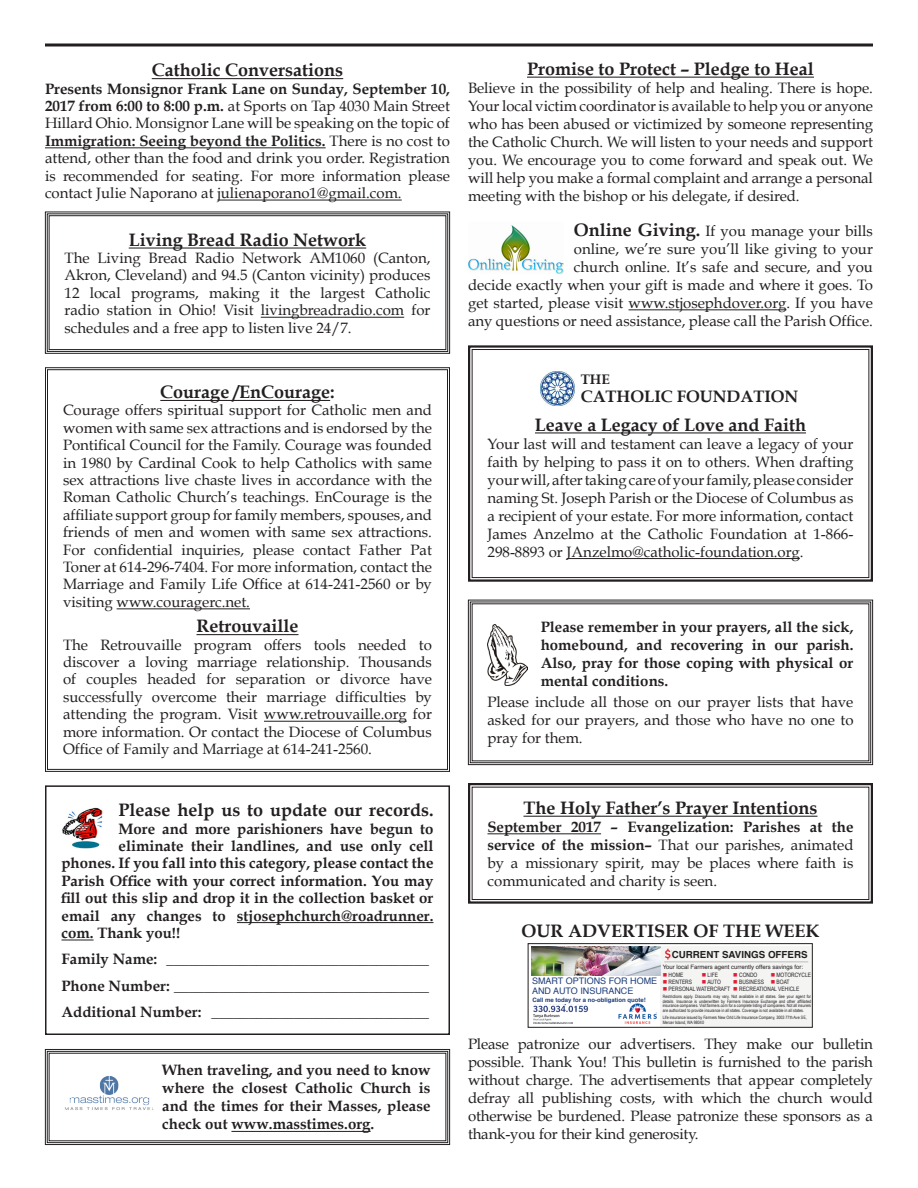
<style>
.page{position:relative;width:918px;height:1188px;background:#fff}
.page>*{position:absolute;margin:0;border:0;box-sizing:border-box;transform-origin:0 0}
.No_Spacing{font:700 18px "Book Antiqua";color:#231f20}
.No_Spacing_wrd_6{font:700 18px "Book Antiqua";color:#231f20}
.t1{font:700 16.5px "Book Antiqua";color:#231f20}
.No_Spacing-2{font:15px/17.4px "Book Antiqua";color:#231f20;text-align:justify}
.t2{font:700 15px/18px "Book Antiqua";color:#231f20;text-align:justify}
.No_Spacing_wrd_6-2{font:15px/18px "Book Antiqua";letter-spacing:-.01em;color:#231f20;text-align:justify}
.t3{font:700 13.8px "Book Antiqua";color:#231f20}
.t4{font:700 9.75px "Helvetica";color:#231f20}
.t5{font:9px/9.8px "Helvetica";color:#1e3d7b}
.t6{font:6px "Arial Narrow";color:#231f20}
.t7{font:6px "Helvetica";color:#231f20}
.t8{font:700 6px "Helvetica";color:#1e3d7b}
.t9{font:4.5px/4.5px "Arial Narrow";color:#231f20;text-align:justify}
.s1{font-weight:700}
.s2{font-weight:400}
.s3{font-weight:700;font-size:18px}
.s4{color:#e11d33}
</style>
<div class="page">
<hr style="left:45px;top:44px;width:828px;height:2px;background:#231f20">
<hr style="left:152px;top:78px;width:191px;height:1px;background:#231f20">
<hr style="left:45px;top:147px;width:281px;height:1px;background:#231f20">
<hr style="left:217px;top:200px;width:185px;height:1px;background:#231f20">
<svg style="left:45px;top:211px;width:405px;height:143px"></svg>
<div style="left:47px;top:213px;width:401px;height:139px;border:1px solid #231f20"></div>
<div style="left:49px;top:215px;width:397px;height:135px;border:1px solid #231f20"></div>
<svg style="left:45px;top:367px;width:405px;height:405px"></svg>
<hr style="left:237px;top:922px;width:197px;height:1px;background:#231f20">
<hr style="left:62px;top:940px;width:32px;height:1px;background:#231f20">
<img style="left:62px;top:807px;width:41px;height:41px">
<div style="left:45px;top:785px;width:405px;height:250px;border:2px solid #231f20"></div>
<svg style="left:45px;top:1049px;width:405px;height:96px"></svg>
<div style="left:47px;top:1051px;width:401px;height:92px;border:1px solid #231f20"></div>
<hr style="left:527px;top:77px;width:287px;height:1px;background:#231f20">
<hr style="left:629px;top:309px;width:157px;height:1px;background:#231f20">
<img style="left:468px;top:225px;width:95px;height:48px">
<svg style="left:468px;top:345px;width:405px;height:237px"></svg>
<div style="left:472px;top:349px;width:397px;height:229px;border:1px solid #231f20"></div>
<svg style="left:468px;top:599px;width:405px;height:166px"></svg>
<div style="left:470px;top:602px;width:401px;height:161px;border:1px solid #231f20"></div>
<svg style="left:468px;top:783px;width:405px;height:121px"></svg>
<div style="left:472px;top:787px;width:397px;height:113px;border:1px solid #231f20"></div>
<div style="left:660px;top:947px;width:153px;height:80px;background:#f4f4f3"></div>
<img style="left:533px;top:1005px;width:55px;height:19px">
<img style="left:531px;top:946px;width:130px;height:30px">
<svg style="left:665px;top:948px;width:6px;height:12px"></svg>
<hr style="left:664px;top:961px;width:144px;height:1px;background:#bcbdc0">
<img style="left:619px;top:1004px;width:38px;height:20px">
<div style="left:528px;top:943px;width:285px;height:85px;border:1px solid #231f20"></div>
<p class="No_Spacing" style="left:152px;top:60px;width:193px">Catholic Conversations</p>
<p class="No_Spacing-2" style="left:45px;top:80px;width:407px"><span class="s1">Presents Monsignor Frank Lane on Sunday, September 10, 2017 from 6:00 to 8:00 p.m.</span> at Sports on Tap 4030 Main Street Hillard Ohio. Monsignor Lane will be speaking on the topic of <span class="s1">Immigration: Seeing beyond the Politics.</span> There is no cost to attend, other than the food and drink you order. Registration is recommended for seating. For more information please contact Julie Naporano at julienaporano1@gmail.com.</p>
<p class="No_Spacing" style="left:129px;top:229px;width:239px">Living Bread Radio Network</p>
<p class="No_Spacing-2" style="left:64px;top:249px;width:368px">The Living Bread Radio Network AM1060 (Canton, Akron, Cleveland) and 94.5 (Canton vicinity) produces 12 local programs, making it the largest Catholic radio station in Ohio! Visit livingbreadradio.com for schedules and a free app to listen live 24/7.</p>
<p class="No_Spacing" style="left:160px;top:381px;width:176px">Courage /EnCourage:</p>
<p class="No_Spacing-2" style="left:63px;top:402px;width:371px">Courage offers spiritual support for Catholic men and women with same sex attractions and is endorsed by the Pontifical Council for the Family. Courage was founded in 1980 by Cardinal Cook to help Catholics with same sex attractions live chaste lives in accordance with the Roman Catholic Church’s teachings. EnCourage is the affiliate support group for family members, spouses, and friends of men and women with same sex attractions.<br>For confidential inquiries, please contact Father Pat Toner at 614-296-7404. For more information, contact the Marriage and Family Life Office at 614-241-2560 or by visiting www.couragerc.net.</p>
<p class="No_Spacing" style="left:197px;top:616px;width:103px">Retrouvaille</p>
<p class="No_Spacing-2" style="left:63px;top:636px;width:371px">The Retrouvaille program offers tools needed to discover a loving marriage relationship. Thousands of couples headed for separation or divorce have successfully overcome their marriage difficulties by attending the program. Visit www.retrouvaille.org for more information. Or contact the Diocese of Columbus Office of Family and Marriage at 614-241-2560.</p>
<p class="No_Spacing" style="left:119px;top:800px;width:316px">Please help us to update our records.</p>
<p class="t2" style="left:119px;top:820px;width:316px">More and more parishioners have begun to</p>
<p class="t2" style="left:119px;top:837px;width:316px">eliminate their landlines, and use only cell</p>
<p class="t2" style="left:62px;top:854px;width:374px">phones. If you fall into this category, please contact the</p>
<p class="t2" style="left:62px;top:872px;width:373px">Parish Office with your correct information. You may</p>
<p class="t2" style="left:62px;top:889px;width:373px">fill out this slip and drop it in the collection basket or</p>
<p class="t2" style="left:62px;top:907px;width:374px">email any changes to stjosephchurch@roadrunner.</p>
<p class="t2" style="left:62px;top:924px;width:120px">com. Thank you!!</p>
<p class="t2" style="left:62px;top:946px;width:369px;line-height:26.4px">Family Name: ___________________________________ Phone Number: __________________________________ Additional Number: <span class="s2">_____________________________</span></p>
<p class="t2" style="left:162px;top:1062px;width:270px">When traveling, and you need to know where the closest Catholic Church is and the times for their Masses, please check out www.masstimes.org.</p>
<p class="No_Spacing" style="left:527px;top:58px;width:288px">Promise to Protect – Pledge to Heal</p>
<p class="No_Spacing-2" style="left:468px;top:79px;width:407px;line-height:18px">Believe in the possibility of help and healing. There is hope.<br>Your local victim coordinator is available to help you or anyone who has been abused or victimized by someone representing the Catholic Church. We will listen to your needs and support you. We encourage you to come forward and speak out. We will help you make a formal complaint and arrange a personal meeting with the bishop or his delegate, if desired.</p>
<p class="No_Spacing-2" style="left:468px;top:222px;width:407px;line-height:18px;text-align:right"><span class="s3">Online Giving.</span> If you manage your bills<br>online, we’re sure you’ll like giving to your<br>church online. It’s safe and secure, and you<br>decide exactly when your gift is made and where it goes. To get started, please visit www.stjosephdover.org. If you have any questions or need assistance, please call the Parish Office.</p>
<p class="t3" style="left:581px;top:371px;width:31px">THE</p>
<p class="t1" style="left:581px;top:386px;width:219px">CATHOLIC FOUNDATION</p>
<p class="No_Spacing" style="left:535px;top:414px;width:273px">Leave a Legacy of Love and Faith</p>
<p class="No_Spacing-2" style="left:488px;top:435px;width:368px;line-height:18px">Your last will and testament can leave a legacy of your faith by helping to pass it on to others. When drafting your will, after taking care of your family, please consider naming St. Joseph Parish or the Diocese of Columbus as a recipient of your estate. For more information, contact James Anzelmo at the Catholic Foundation at 1-866- 298-8893 or JAnzelmo@catholic-foundation.org.</p>
<p class="t2" style="left:541px;top:618px;width:314px">Please remember in your prayers, all the sick, homebound, and recovering in our parish.<br>Also, pray for those coping with physical or mental conditions.</p>
<p class="No_Spacing-2" style="left:487px;top:693px;width:368px;line-height:18px">Please include all those on our prayer lists that have asked for our prayers, and those who have no one to pray for them.</p>
<p class="No_Spacing" style="left:524px;top:797px;width:295px">The Holy Father’s Prayer Intentions</p>
<p class="No_Spacing-2" style="left:488px;top:818px;width:368px;line-height:18px"><span class="s1">September 2017 – Evangelization: Parishes at the service of the mission–</span> That our parishes, animated by a missionary spirit, may be places where faith is communicated and charity is seen.</p>
<p class="No_Spacing_wrd_6" style="left:522px;top:921px;width:299px">OUR ADVERTISER OF THE WEEK</p>
<p class="t7" style="left:663px;top:962px;width:142px">Your local Farmers agent currently offers savings for:</p>
<p class="t6" style="left:663px;top:971px;width:22px"><span class="s4">■</span> HOME</p>
<p class="t6" style="left:702px;top:971px;width:18px"><span class="s4">■</span> LIFE</p>
<p class="t6" style="left:733px;top:971px;width:26px"><span class="s4">■</span> CONDO</p>
<p class="t6" style="left:771px;top:971px;width:42px"><span class="s4">■</span> MOTORCYCLE</p>
<p class="t6" style="left:663px;top:977px;width:31px"><span class="s4">■</span> RENTERS</p>
<p class="t6" style="left:702px;top:977px;width:21px"><span class="s4">■</span> AUTO</p>
<p class="t6" style="left:733px;top:977px;width:58px"><span class="s4">■</span> BUSINESS <span class="s4">■</span> BOAT</p>
<p class="t6" style="left:663px;top:984px;width:138px"><span class="s4">■</span> PERSONAL WATERCRAFT <span class="s4">■</span> RECREATIONAL VEHICLE</p>
<p class="t9" style="left:663px;top:994px;width:150px">Restrictions apply. Discounts may vary. Not available in all states. See your agent for details. Insurance is underwritten by Farmers Insurance Exchange and other affiliated insurance companies. Visit farmers.com for a complete listing of companies. Not all insurers are authorized to provide insurance in all states. Coverage is not available in all states.</p>
<p class="t9" style="left:663px;top:1015px;width:146px">Life insurance issued by Farmers New Orld Life Insurance Company, 3003 77th Ave SE,<br>Mercer Island, WA 98040</p>
<p class="t4" style="left:672px;top:947px;width:137px">CURRENT SAVINGS OFFERS</p>
<p class="t5" style="left:532px;top:977px;width:127px">SMART OPTIONS FOR HOME<br>AND AUTO INSURANCE</p>
<p class="t8" style="left:532px;top:995px;width:115px">Call me today for a no-obligation quote!</p>
<p class="No_Spacing_wrd_6-2" style="left:468px;top:1035px;width:407px">Please patronize our advertisers. They make our bulletin possible. Thank You! This bulletin is furnished to the parish without charge. The advertisements that appear completely defray all publishing costs, with which the church would otherwise be burdened. Please patronize these sponsors as a thank-you for their kind generosity.</p>
</div>
